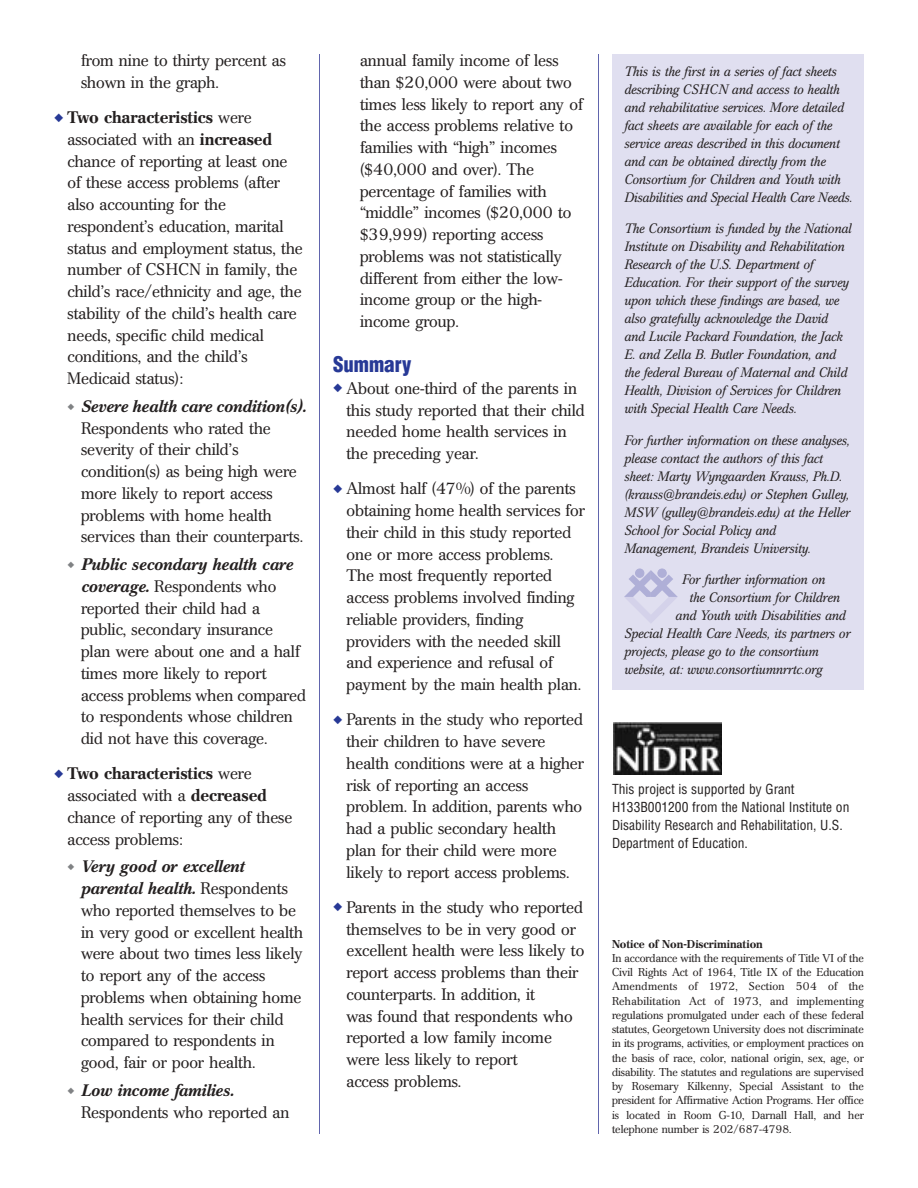
<style>
.page{position:relative;width:918px;height:1188px;background:#fff}
.page>*{position:absolute;margin:0;border:0;box-sizing:border-box;transform-origin:0 0}
.t1{font:900 condensed 21px "Helvetica";color:#273996}
.t2{font:16.5px/21.8px "Cremona";color:#231f1f}
.t3{font:italic 13.5px/18px "Cremona";color:#231f1f}
.t4{font:condensed 13.5px/18px "Helvetica";color:#231f1f}
.t5{font:11.25px/14.2px "Cremona";color:#231f1f;text-align:justify}
.t6{font:700 11.25px "Cremona";color:#231f1f}
.s1{color:#273996}
.s2{font-weight:700}
.s3{color:#808284}
.s4{font-weight:700;font-style:italic}
</style>
<div class="page">
<hr style="left:319px;top:54px;width:1px;height:1080px;background:#6165ad">
<hr style="left:598px;top:54px;width:1px;height:1080px;background:#6165ad">
<img style="left:613px;top:723px;width:108px;height:52px">
<div style="left:612px;top:54px;width:252px;height:636px;background:#e0dff0"></div>
<div style="left:635px;top:569px;width:9px;height:8px;background:#afafd7;border:1px solid #afafd7;border-radius:50%"></div>
<div style="left:658px;top:569px;width:8px;height:8px;background:#afafd7;border:1px solid #afafd7;border-radius:50%"></div>
<svg style="left:624px;top:570px;width:54px;height:53px"></svg>
<p class="t2" style="left:81px;top:51px;width:206px">from nine to thirty percent as shown in the graph.</p>
<p class="t2" style="left:68px;top:108px;width:237px;text-indent:-14px"><span class="s1">◆</span> <span class="s2">Two characteristics</span> were associated with an <span class="s2">increased </span>chance of reporting at least one of these access problems (after also accounting for the respondent’s education, marital status and employment status, the number of CSHCN in family, the child’s race/ethnicity and age, the stability of the child’s health care needs, specific child medical conditions, and the child’s<br>Medicaid status):</p>
<p class="t2" style="left:81px;top:397px;width:226px;text-indent:-14px"><span class="s3">◆</span> <span class="s4">Severe health care condition(s).<br></span>Respondents who rated the severity of their child’s condition(s) as being high were more likely to report access problems with home health services than their counterparts.</p>
<p class="t2" style="left:81px;top:555px;width:227px;text-indent:-14px"><span class="s3">◆</span> <span class="s4">Public secondary health care coverage.</span> Respondents who reported their child had a public, secondary insurance plan were about one and a half times more likely to report access problems when compared to respondents whose children did not have this coverage.</p>
<p class="t2" style="left:68px;top:765px;width:226px;text-indent:-14px"><span class="s1">◆</span> <span class="s2">Two characteristics</span> were associated with a <span class="s2">decreased </span>chance of reporting any of these access problems:</p>
<p class="t2" style="left:81px;top:858px;width:224px;text-indent:-14px"><span class="s3">◆</span> <span class="s4">Very good or excellent parental health.</span> Respondents who reported themselves to be in very good or excellent health were about two times less likely to report any of the access problems when obtaining home health services for their child compared to respondents in good, fair or poor health.</p>
<p class="t2" style="left:81px;top:1081px;width:210px;text-indent:-14px"><span class="s3">◆</span> <span class="s4">Low income families.<br></span>Respondents who reported an</p>
<p class="t2" style="left:360px;top:51px;width:224px">annual family income of less than $20,000 were about two times less likely to report any of the access problems relative to families with “high” incomes ($40,000 and over). The percentage of families with “middle” incomes ($20,000 to $39,999) reporting access problems was not statistically different from either the low&shy;income group or the high&shy;income group.</p>
<p class="t1" style="left:333px;top:356px;width:80px">Summary</p>
<p class="t2" style="left:346px;top:379px;width:240px;text-indent:-14px"><span class="s1">◆</span> About one-third of the parents in this study reported that their child needed home health services in the preceding year.</p>
<p class="t2" style="left:346px;top:480px;width:240px;text-indent:-14px"><span class="s1">◆</span> Almost half (47%) of the parents obtaining home health services for their child in this study reported one or more access problems.<br>The most frequently reported access problems involved finding reliable providers, finding providers with the needed skill and experience and refusal of payment by the main health plan.</p>
<p class="t2" style="left:346px;top:711px;width:239px;text-indent:-14px"><span class="s1">◆</span> Parents in the study who reported their children to have severe health conditions were at a higher risk of reporting an access problem. In addition, parents who had a public secondary health plan for their child were more likely to report access problems.</p>
<p class="t2" style="left:346px;top:898px;width:239px;text-indent:-14px"><span class="s1">◆</span> Parents in the study who reported themselves to be in very good or excellent health were less likely to report access problems than their counterparts. In addition, it<br>was found that respondents who reported a low family income were less likely to report<br>access problems.</p>
<p class="t3" style="left:624px;top:64px;width:229px">This is the first in a series of fact sheets describing CSHCN and access to health and rehabilitative services. More detailed fact sheets are available for each of the service areas described in this document and can be obtained directly from the Consortium for Children and Youth with Disabilities and Special Health Care Needs.</p>
<p class="t3" style="left:624px;top:221px;width:229px">The Consortium is funded by the National Institute on Disability and Rehabilitation Research of the U.S. Department of Education. For their support of the survey upon which these findings are based, we also gratefully acknowledge the David and Lucile Packard Foundation, the Jack E. and Zella B. Butler Foundation, and the federal Bureau of Maternal and Child Health, Division of Services for Children with Special Health Care Needs.</p>
<p class="t3" style="left:624px;top:433px;width:227px">For further information on these analyses, please contact the authors of this fact sheet: Marty Wyngaarden Krauss, Ph.D. (krauss@brandeis.edu) or Stephen Gulley, MSW (gulley@brandeis.edu) at the Heller School for Social Policy and Management, Brandeis University.</p>
<p class="t3" style="left:682px;top:572px;width:145px">For further information on</p>
<p class="t3" style="left:689px;top:590px;width:152px">the Consortium for Children</p>
<p class="t3" style="left:675px;top:608px;width:171px">and Youth with Disabilities and</p>
<p class="t3" style="left:624px;top:626px;width:228px">Special Health Care Needs, its partners or</p>
<p class="t3" style="left:624px;top:644px;width:196px">projects, please go to the consortium</p>
<p class="t3" style="left:624px;top:662px;width:199px">website, at: www.consortiumnrrtc.org</p>
<p class="t4" style="left:612px;top:781px;width:239px">This project is supported by Grant H133B001200 from the National Institute on Disability Research and Rehabilitation, U.S.<br>Department of Education.</p>
<p class="t6" style="left:612px;top:939px;width:152px">Notice of Non-Discrimination</p>
<p class="t5" style="left:612px;top:952px;width:254px">In accordance with the requirements of Title VI of the Civil Rights Act of 1964, Title IX of the Education Amendments of 1972, Section 504 of the Rehabilitation Act of 1973, and implementing regulations promulgated under each of these federal statutes, Georgetown University does not discriminate in its programs, activities, or employment practices on the basis of race, color, national origin, sex, age, or disability. The statutes and regulations are supervised by Rosemary Kilkenny, Special Assistant to the president for Affirmative Action Programs. Her office is located in Room G-10, Darnall Hall, and her telephone number is 202/687-4798.</p>
</div>
